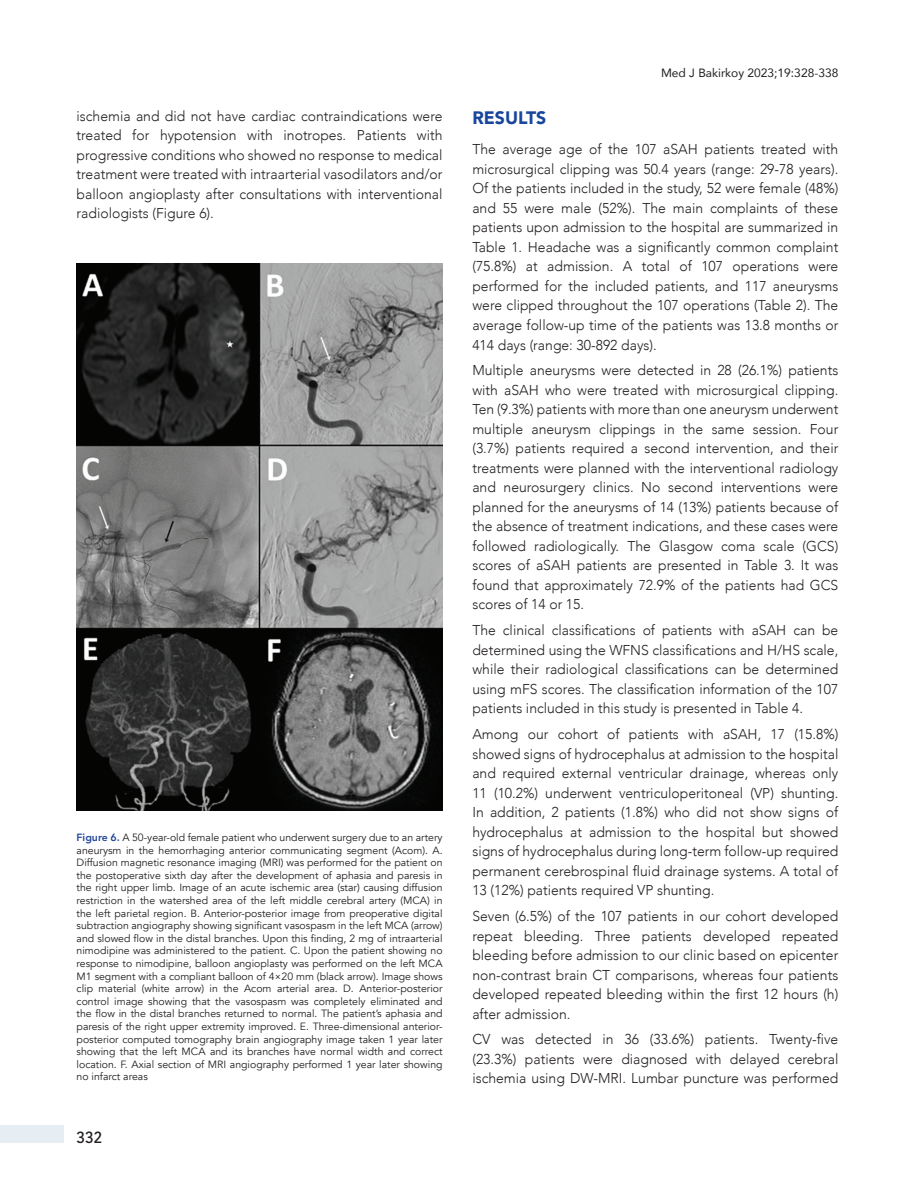
<style>
.page{position:relative;width:915px;height:1191px;background:#fff}
.page>*{position:absolute;margin:0;border:0;box-sizing:border-box;transform-origin:0 0}
.t1{font:900 18px "Avenir";color:#18469d}
.t2{font:500 16.5px "Kohinoor Devanagari";color:#231f20}
.t3{font:300 14.25px/19.5px "Avenir";color:#231f20;text-align:justify}
.t4{font:12px "Avenir";color:#231f20}
.t5{font:10.5px/12.6px "Avenir";color:#231f20;text-align:justify}
.s1{font-weight:800;color:#22489b}
</style>
<div class="page">
<div style="left:0;top:1125px;width:64px;height:17px;background:#e6edf3"></div>
<img style="left:77px;top:264px;width:365px;height:546px">
<p class="t4" style="left:660px;top:64px;width:179px">Med J Bakirkoy 2023;19:328-338</p>
<p class="t3" style="left:77px;top:106px;width:367px">ischemia and did not have cardiac contraindications were treated for hypotension with inotropes. Patients with progressive conditions who showed no response to medical treatment were treated with intraarterial vasodilators and/or balloon angioplasty after consultations with interventional radiologists (Figure 6).</p>
<p class="t1" style="left:472px;top:103px;width:75px">RESULTS</p>
<p class="t3" style="left:472px;top:140px;width:367px">The average age of the 107 aSAH patients treated with microsurgical clipping was 50.4 years (range: 29-78 years).<br>Of the patients included in the study, 52 were female (48%) and 55 were male (52%). The main complaints of these patients upon admission to the hospital are summarized in Table 1. Headache was a significantly common complaint (75.8%) at admission. A total of 107 operations were performed for the included patients, and 117 aneurysms were clipped throughout the 107 operations (Table 2). The average follow-up time of the patients was 13.8 months or 414 days (range: 30-892 days).</p>
<p class="t3" style="left:472px;top:361px;width:367px">Multiple aneurysms were detected in 28 (26.1%) patients with aSAH who were treated with microsurgical clipping.<br>Ten (9.3%) patients with more than one aneurysm underwent multiple aneurysm clippings in the same session. Four (3.7%) patients required a second intervention, and their treatments were planned with the interventional radiology and neurosurgery clinics. No second interventions were planned for the aneurysms of 14 (13%) patients because of the absence of treatment indications, and these cases were followed radiologically. The Glasgow coma scale (GCS) scores of aSAH patients are presented in Table 3. It was found that approximately 72.9% of the patients had GCS scores of 14 or 15.</p>
<p class="t3" style="left:472px;top:620px;width:367px">The clinical classifications of patients with aSAH can be determined using the WFNS classifications and H/HS scale, while their radiological classifications can be determined using mFS scores. The classification information of the 107 patients included in this study is presented in Table 4.</p>
<p class="t3" style="left:472px;top:724px;width:367px">Among our cohort of patients with aSAH, 17 (15.8%) showed signs of hydrocephalus at admission to the hospital and required external ventricular drainage, whereas only 11 (10.2%) underwent ventriculoperitoneal (VP) shunting.<br>In addition, 2 patients (1.8%) who did not show signs of hydrocephalus at admission to the hospital but showed signs of hydrocephalus during long-term follow-up required permanent cerebrospinal fluid drainage systems. A total of 13 (12%) patients required VP shunting.</p>
<p class="t3" style="left:472px;top:906px;width:367px">Seven (6.5%) of the 107 patients in our cohort developed repeat bleeding. Three patients developed repeated bleeding before admission to our clinic based on epicenter non-contrast brain CT comparisons, whereas four patients developed repeated bleeding within the first 12 hours (h) after admission.</p>
<p class="t3" style="left:472px;top:1029px;width:367px">CV was detected in 36 (33.6%) patients. Twenty-five (23.3%) patients were diagnosed with delayed cerebral ischemia using DW-MRI. Lumbar puncture was performed</p>
<p class="t5" style="left:77px;top:831px;width:367px"><span class="s1">Figure 6.</span> A 50-year-old female patient who underwent surgery due to an artery aneurysm in the hemorrhaging anterior communicating segment (Acom). A.<br>Diffusion magnetic resonance imaging (MRI) was performed for the patient on the postoperative sixth day after the development of aphasia and paresis in the right upper limb. Image of an acute ischemic area (star) causing diffusion restriction in the watershed area of the left middle cerebral artery (MCA) in the left parietal region. B. Anterior-posterior image from preoperative digital subtraction angiography showing significant vasospasm in the left MCA (arrow) and slowed flow in the distal branches. Upon this finding, 2 mg of intraarterial nimodipine was administered to the patient. C. Upon the patient showing no response to nimodipine, balloon angioplasty was performed on the left MCA M1 segment with a compliant balloon of 4×20 mm (black arrow). Image shows clip material (white arrow) in the Acom arterial area. D. Anterior-posterior control image showing that the vasospasm was completely eliminated and the flow in the distal branches returned to normal. The patient’s aphasia and paresis of the right upper extremity improved. E. Three-dimensional anterior&shy;posterior computed tomography brain angiography image taken 1 year later showing that the left MCA and its branches have normal width and correct location. F. Axial section of MRI angiography performed 1 year later showing no infarct areas</p>
<p class="t2" style="left:77px;top:1127px;width:27px">332</p>
</div>
